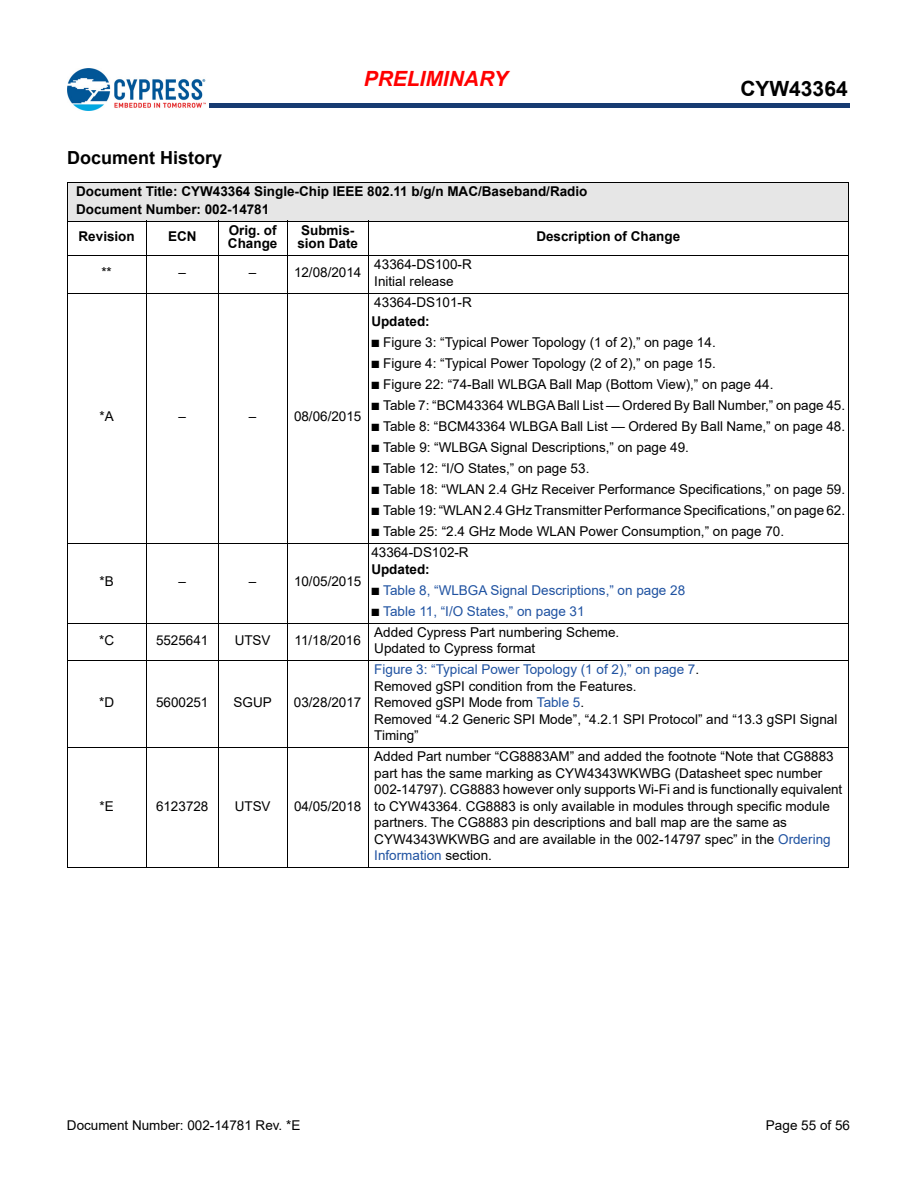
<style>
.page{position:relative;width:918px;height:1188px;background:#fff}
.page>*{position:absolute;margin:0;border:0;box-sizing:border-box;transform-origin:0 0}
.t1{font:italic 700 21px "Arial";color:#f00}
.t2{font:700 21px "Arial";color:#000}
.t3{font:700 18px "Arial";color:#000}
.t4{font:13.5px/16.5px "Arial";color:#000}
.t5{font:700 13.5px/13.5px "Arial";color:#000}
.t6{font:13.5px "Arial";color:#1f52a1}
.s1{color:#000}
.s2{color:#1f52a1}
</style>
<div class="page">
<img style="left:67px;top:68px;width:138px;height:43px">
<hr style="left:210px;top:104px;width:640px;height:3px;background:#163b71">
<hr style="left:210px;top:103px;width:640px;height:1px;background:#163b71">
<hr style="left:209px;top:107px;width:641px;height:1px;background:#163b71">
<div style="left:67px;top:182px;width:781px;height:39px;background:#e6e6e6"></div>
<hr style="left:67px;top:182px;width:1px;height:685px;background:#000">
<hr style="left:146px;top:221px;width:1px;height:647px;background:#000">
<hr style="left:218px;top:221px;width:1px;height:647px;background:#000">
<hr style="left:287px;top:221px;width:1px;height:647px;background:#000">
<hr style="left:368px;top:221px;width:1px;height:647px;background:#000">
<hr style="left:848px;top:182px;width:1px;height:685px;background:#000">
<hr style="left:67px;top:182px;width:782px;height:1px;background:#000">
<hr style="left:67px;top:221px;width:782px;height:1px;background:#000">
<hr style="left:67px;top:255px;width:782px;height:1px;background:#000">
<hr style="left:67px;top:293px;width:782px;height:1px;background:#000">
<hr style="left:67px;top:543px;width:782px;height:1px;background:#000">
<hr style="left:67px;top:623px;width:782px;height:1px;background:#000">
<hr style="left:67px;top:660px;width:782px;height:1px;background:#000">
<hr style="left:67px;top:747px;width:782px;height:1px;background:#000">
<hr style="left:67px;top:867px;width:782px;height:1px;background:#000">
<h1 class="t1" style="left:364px;top:67px;width:146px">PRELIMINARY</h1>
<h2 class="t3" style="left:67px;top:148px;width:157px">Document History</h2>
<p class="t5" style="left:76px;top:182px;width:513px;line-height:18px">Document Title: CYW43364 Single-Chip IEEE 802.11 b/g/n MAC/Baseband/Radio<br>Document Number: 002-14781</p>
<p class="t5" style="left:79px;top:230px;width:58px">Revision</p>
<p class="t5" style="left:168px;top:230px;width:30px">ECN</p>
<p class="t5" style="left:228px;top:223px;width:51px">Orig. of<br>Change</p>
<p class="t5" style="left:297px;top:223px;width:62px">Submis&shy;sion Date</p>
<p class="t5" style="left:536px;top:230px;width:145px">Description of Change</p>
<p class="t4" style="left:101px;top:264px;width:12px">**</p>
<p class="t4" style="left:178px;top:264px;width:9px">–</p>
<p class="t4" style="left:249px;top:264px;width:9px">–</p>
<p class="t4" style="left:294px;top:264px;width:69px">12/08/2014</p>
<p class="t4" style="left:374px;top:256px;width:99px">43364-DS100-R<br>Initial release</p>
<h1 class="t2" style="left:740px;top:77px;width:109px">CYW43364</h1>
<p class="t4" style="left:100px;top:408px;width:16px">*A</p>
<p class="t4" style="left:178px;top:408px;width:9px">–</p>
<p class="t4" style="left:249px;top:408px;width:9px">–</p>
<p class="t4" style="left:294px;top:408px;width:69px">08/06/2015</p>
<p class="t4" style="left:100px;top:573px;width:16px">*B</p>
<p class="t4" style="left:178px;top:573px;width:9px">–</p>
<p class="t4" style="left:249px;top:573px;width:9px">–</p>
<p class="t4" style="left:294px;top:573px;width:69px">10/05/2015</p>
<p class="t4" style="left:374px;top:294px;width:99px">43364-DS101-R</p>
<p class="t5" style="left:371px;top:315px;width:60px">Updated:</p>
<p class="t4" style="left:371px;top:334px;width:346px">■ Figure 3: “Typical Power Topology (1 of 2),” on page 14.</p>
<p class="t4" style="left:371px;top:355px;width:346px">■ Figure 4: “Typical Power Topology (2 of 2),” on page 15.</p>
<p class="t4" style="left:371px;top:376px;width:404px">■ Figure 22: “74-Ball WLBGA Ball Map (Bottom View),” on page 44.</p>
<p class="t4" style="left:371px;top:397px;width:475px">■ Table 7: “BCM43364 WLBGA Ball List — Ordered By Ball Number,” on page 45.</p>
<p class="t4" style="left:371px;top:418px;width:475px">■ Table 8: “BCM43364 WLBGA Ball List — Ordered By Ball Name,” on page 48.</p>
<p class="t4" style="left:371px;top:439px;width:319px">■ Table 9: “WLBGA Signal Descriptions,” on page 49.</p>
<p class="t4" style="left:371px;top:460px;width:220px">■ Table 12: “I/O States,” on page 53.</p>
<p class="t4" style="left:371px;top:481px;width:475px">■ Table 18: “WLAN 2.4 GHz Receiver Performance Specifications,” on page 59.</p>
<p class="t4" style="left:371px;top:502px;width:475px">■ Table 19: “WLAN 2.4 GHz Transmitter Performance Specifications,” on page 62.</p>
<p class="t4" style="left:371px;top:523px;width:414px">■ Table 25: “2.4 GHz Mode WLAN Power Consumption,” on page 70.</p>
<p class="t4" style="left:371px;top:544px;width:99px">43364-DS102-R</p>
<p class="t5" style="left:371px;top:562px;width:60px">Updated:</p>
<p class="t6" style="left:371px;top:582px;width:315px"><span class="s1">■</span> Table 8, “WLBGA Signal Descriptions,” on page 28</p>
<p class="t6" style="left:371px;top:603px;width:215px"><span class="s1">■</span> Table 11, “I/O States,” on page 31</p>
<p class="t4" style="left:99px;top:632px;width:16px">*C</p>
<p class="t4" style="left:156px;top:632px;width:54px">5525641</p>
<p class="t4" style="left:235px;top:632px;width:37px">UTSV</p>
<p class="t4" style="left:294px;top:632px;width:68px">11/18/2016</p>
<p class="t4" style="left:374px;top:624px;width:246px">Added Cypress Part numbering Scheme.<br>Updated to Cypress format</p>
<p class="t4" style="left:99px;top:694px;width:16px">*D</p>
<p class="t4" style="left:156px;top:694px;width:54px">5600251</p>
<p class="t4" style="left:234px;top:694px;width:40px">SGUP</p>
<p class="t4" style="left:294px;top:694px;width:69px">03/28/2017</p>
<p class="t4" style="left:100px;top:798px;width:16px">*E</p>
<p class="t4" style="left:156px;top:798px;width:54px">6123728</p>
<p class="t4" style="left:235px;top:798px;width:37px">UTSV</p>
<p class="t4" style="left:294px;top:798px;width:69px">04/05/2018</p>
<p class="t4" style="left:374px;top:661px;width:465px"><span class="s2">Figure 3: “Typical Power Topology (1 of 2),” on page 7</span>.<br>Removed gSPI condition from the Features.<br>Removed gSPI Mode from <span class="s2">Table 5</span>.<br>Removed “4.2 Generic SPI Mode”, “4.2.1 SPI Protocol” and “13.3 gSPI Signal Timing”</p>
<p class="t4" style="left:374px;top:748px;width:470px">Added Part number “CG8883AM” and added the footnote “Note that CG8883 part has the same marking as CYW4343WKWBG (Datasheet spec number 002-14797). CG8883 however only supports Wi-Fi and is functionally equivalent to CYW43364. CG8883 is only available in modules through specific module partners. The CG8883 pin descriptions and ball map are the same as CYW4343WKWBG and are available in the 002-14797 spec” in the <span class="s2">Ordering Information</span> section.</p>
<p class="t4" style="left:67px;top:1117px;width:235px">Document Number: 002-14781 Rev. *E</p>
<p class="t4" style="left:766px;top:1117px;width:86px">Page 55 of 56</p>
</div>
